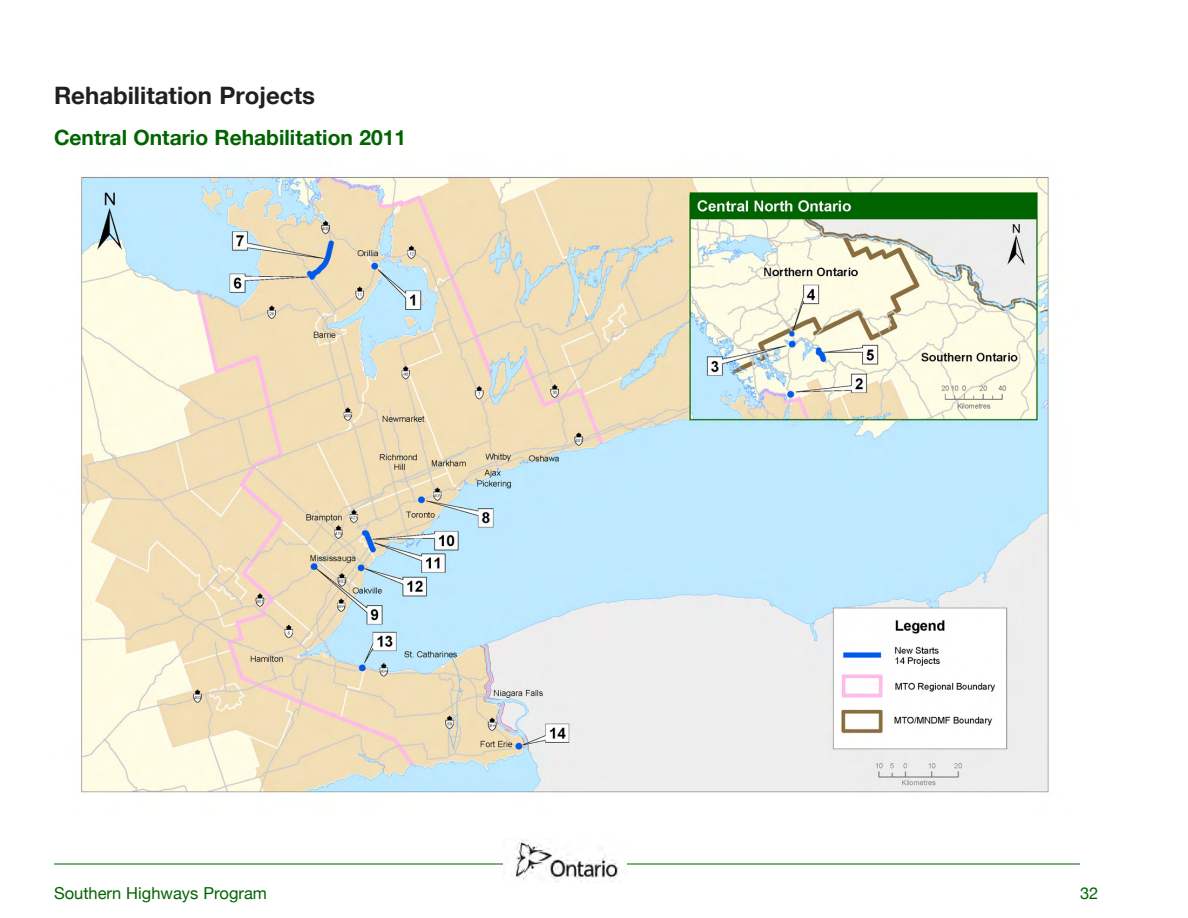
<style>
.page{position:relative;width:1188px;height:918px;background:#fff}
.page>*{position:absolute;margin:0;border:0;box-sizing:border-box;transform-origin:0 0}
.Page_Header{font:700 24px "Helvetica Neue";color:#231f20}
.Paragraph_Headings{font:700 21px "Helvetica Neue";color:#006400}
.t1{font:16.5px "Helvetica Neue";color:#006400}
</style>
<div class="page">
<hr style="left:54px;top:864px;width:1026px;height:1px;background:#006400">
<img style="left:504px;top:839px;width:122px;height:43px">
<img style="left:81px;top:176px;width:968px;height:617px">
<p class="Page_Header" style="left:54px;top:81px;width:263px">Rehabilitation Projects</p>
<p class="Paragraph_Headings" style="left:54px;top:124px;width:354px">Central Ontario Rehabilitation 2011</p>
<p class="t1" style="left:54px;top:883px;width:214px">Southern Highways Program</p>
<p class="t1" style="left:1080px;top:883px;width:20px">32</p>
</div>
